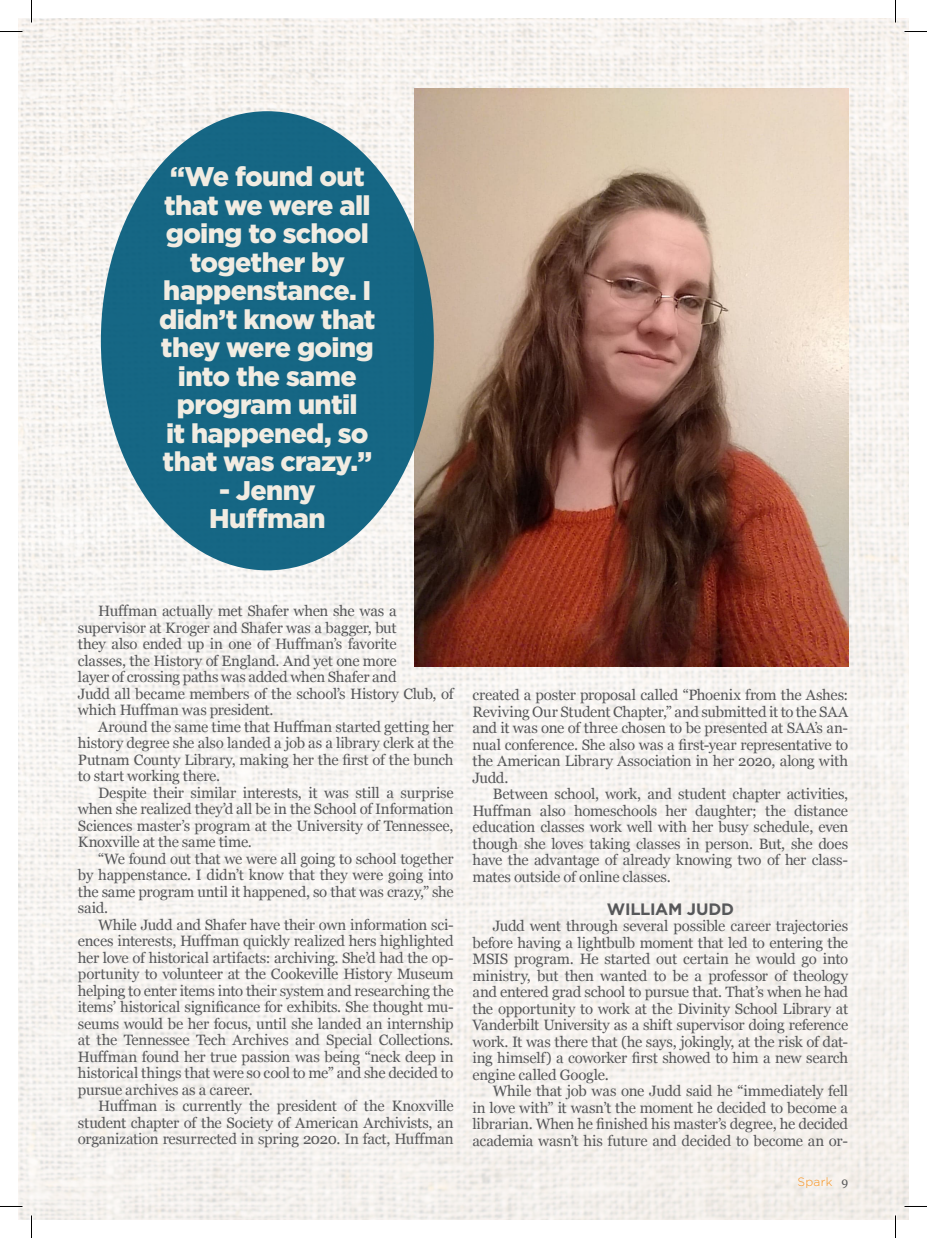
<style>
.page{position:relative;width:927px;height:1238px;background:#fff}
.page>*{position:absolute;margin:0;border:0;box-sizing:border-box;transform-origin:0 0}
.Body_Copy{font:900 27px/28.5px "Gotham";letter-spacing:-.025em;color:#f1ece2;text-align:center}
.Spark_Body_Copy{font:700 16.5px "Gotham";letter-spacing:-.015em;color:#57585a}
.Spark_Body_Copy-2{font:15px/16.5px "Georgia";letter-spacing:-.015em;color:#57585a;text-align:justify}
.t1{font:300 12px "Gotham";letter-spacing:.02em;color:#f7931d}
.s1{font-family:"Georgia";font-weight:400;color:#57585a}
</style>
<div class="page">
<img style="left:18px;top:18px;width:891px;height:1202px">
<img style="left:414px;top:88px;width:434px;height:579px">
<div style="left:101px;top:111px;width:333px;height:459px;background:#166684;border-radius:50%"></div>
<hr style="left:0;top:1205px;width:22px;height:2px;background:#fff">
<hr style="left:904px;top:1205px;width:23px;height:2px;background:#fff">
<svg style="left:0;top:31px;width:22px;height:1px"></svg>
<svg style="left:904px;top:31px;width:23px;height:1px"></svg>
<svg style="left:0;top:1206px;width:22px;height:1px"></svg>
<svg style="left:904px;top:1206px;width:23px;height:1px"></svg>
<svg style="left:31px;top:0;width:1px;height:22px"></svg>
<svg style="left:31px;top:1215px;width:1px;height:23px"></svg>
<svg style="left:895px;top:0;width:1px;height:22px"></svg>
<svg style="left:895px;top:1215px;width:1px;height:23px"></svg>
<p class="Body_Copy" style="left:159px;top:162px;width:218px">“We found out that we were all going to school together by happenstance. I didn’t know that they were going into the same program until<br>it happened, so that was crazy.”</p>
<p class="Body_Copy" style="left:209px;top:475px;width:118px">- Jenny<br>Huffman</p>
<p class="Spark_Body_Copy-2" style="left:78px;top:602px;width:377px;text-align:left;text-indent:20px">Huffman actually met Shafer when she was a supervisor at Kroger and Shafer was a bagger, but<br>they also ended up in one of Huffman’s favorite<br>classes, the History of England. And yet one more<br>layer of crossing paths was added when Shafer and<br>Judd all became members of the school’s History Club, of which Huffman was president.</p>
<p class="Spark_Body_Copy-2" style="left:78px;top:717px;width:377px;text-indent:20px">Around the same time that Huffman started getting her history degree she also landed a job as a library clerk at the Putnam County Library, making her the first of the bunch to start working there.</p>
<p class="Spark_Body_Copy-2" style="left:78px;top:783px;width:377px;text-indent:20px">Despite their similar interests, it was still a surprise when she realized they’d all be in the School of Information Sciences master’s program at the University of Tennessee, Knoxville at the same time.</p>
<p class="Spark_Body_Copy-2" style="left:78px;top:849px;width:377px;text-indent:20px">“We found out that we were all going to school together by happenstance. I didn’t know that they were going into the same program until it happened, so that was crazy,” she said.</p>
<p class="Spark_Body_Copy-2" style="left:78px;top:915px;width:377px;text-indent:20px">While Judd and Shafer have their own information sci&shy;ences interests, Huffman quickly realized hers highlighted her love of historical artifacts: archiving. She’d had the op&shy;portunity to volunteer at the Cookeville History Museum helping to enter items into their system and researching the items’ historical significance for exhibits. She thought mu&shy;seums would be her focus, until she landed an internship at the Tennessee Tech Archives and Special Collections.<br>Huffman found her true passion was being “neck deep in historical things that were so cool to me” and she decided to pursue archives as a career.</p>
<p class="Spark_Body_Copy-2" style="left:78px;top:1097px;width:377px;text-indent:20px">Huffman is currently the president of the Knoxville student chapter of the Society of American Archivists, an organization resurrected in spring 2020. In fact, Huffman</p>
<p class="Spark_Body_Copy-2" style="left:472px;top:686px;width:377px">created a poster proposal called “Phoenix from the Ashes:<br>Reviving Our Student Chapter,” and submitted it to the SAA and it was one of three chosen to be presented at SAA’s an&shy;nual conference. She also was a first-year representative to the American Library Association in her 2020, along with Judd.</p>
<p class="Spark_Body_Copy-2" style="left:472px;top:785px;width:377px;text-indent:20px">Between school, work, and student chapter activities, Huffman also homeschools her daughter; the distance education classes work well with her busy schedule, even though she loves taking classes in person. But, she does have the advantage of already knowing two of her class&shy;mates outside of online classes.</p>
<p class="Spark_Body_Copy" style="left:607px;top:899px;width:129px">WILLIAM JUDD</p>
<p class="Spark_Body_Copy-2" style="left:472px;top:917px;width:377px;text-indent:20px">Judd went through several possible career trajectories before having a lightbulb moment that led to entering the MSIS program. He started out certain he would go into ministry, but then wanted to be a professor of theology and entered grad school to pursue that. That’s when he had the opportunity to work at the Divinity School Library at Vanderbilt University as a shift supervisor doing reference work. It was there that (he says, jokingly, at the risk of dat&shy;ing himself) a coworker first showed to him a new search engine called Google.</p>
<p class="Spark_Body_Copy-2" style="left:472px;top:1082px;width:377px;text-indent:20px">While that job was one Judd said he “immediately fell in love with” it wasn’t the moment he decided to become a librarian. When he finished his master’s degree, he decided academia wasn’t his future and decided to become an or-</p>
<p class="t1" style="left:798px;top:1173px;width:52px">Spark <span class="s1">9</span></p>
</div>
